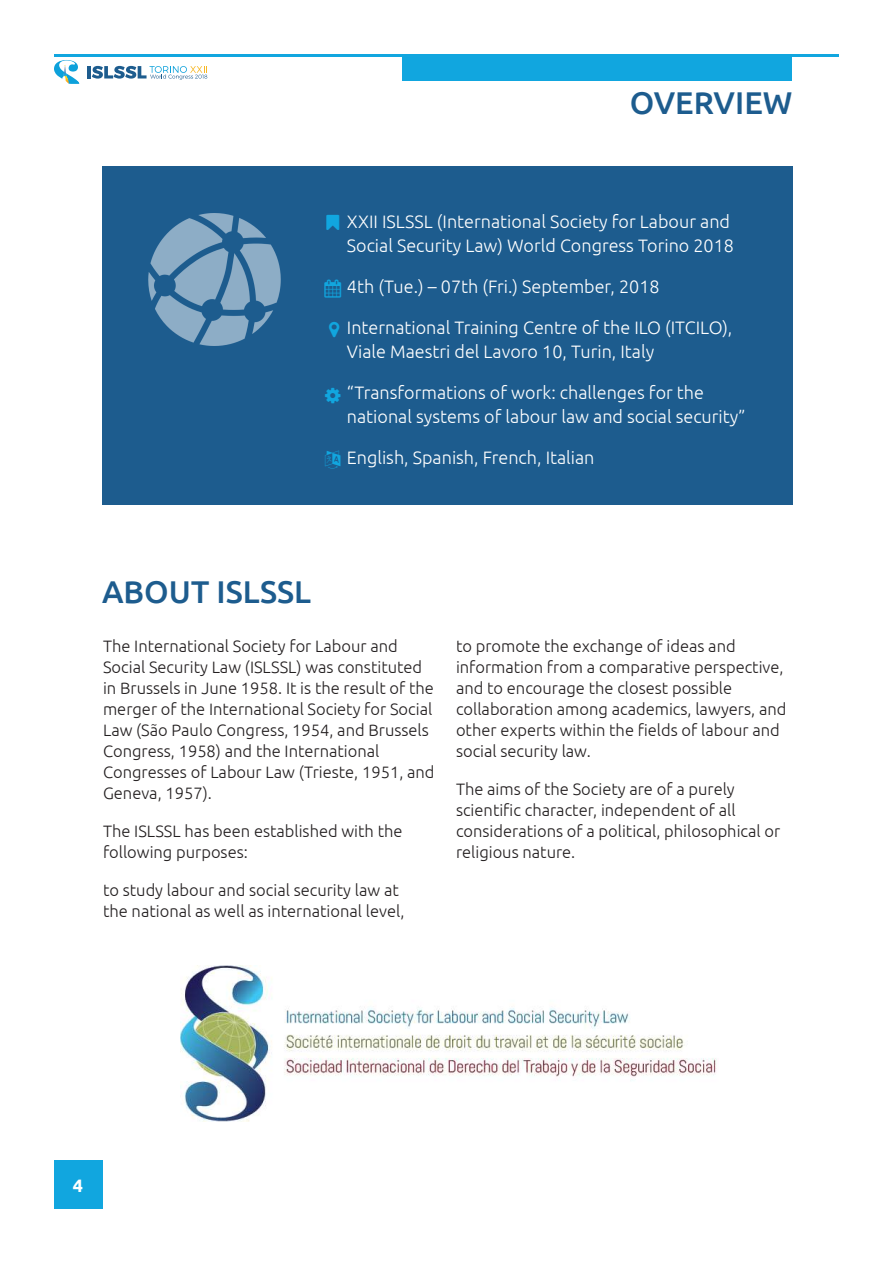
<style>
.page{position:relative;width:893px;height:1263px;background:#fff}
.page>*{position:absolute;margin:0;border:0;box-sizing:border-box;transform-origin:0 0}
.t1{font:500 31.5px "Ubuntu";color:#1d5c8e}
.t2{font:300 18px/24px "Ubuntu";color:#fff}
.t3{font:700 18px "Ubuntu";color:#fff}
.t4{font:300 16.5px/21px "Ubuntu";color:#231f20}
</style>
<div class="page">
<div style="left:54px;top:1161px;width:48px;height:48px;background:#11a6df"></div>
<div style="left:403px;top:54px;width:389px;height:26px;background:#11a6df"></div>
<hr style="left:54px;top:54px;width:785px;height:2px;background:#11a6df">
<hr style="left:87px;top:66px;width:4px;height:12px;background:#1d5c8e">
<svg style="left:92px;top:66px;width:116px;height:14px"></svg>
<svg style="left:54px;top:60px;width:25px;height:24px"></svg>
<img style="left:64px;top:66px;width:5px;height:18px">
<div style="left:102px;top:166px;width:690px;height:338px;background:#1d5c8e"></div>
<img style="left:149px;top:214px;width:132px;height:131px">
<img style="left:181px;top:966px;width:536px;height:155px">
<h1 class="t1" style="left:630px;top:83px;width:164px">OVERVIEW</h1>
<p class="t2" style="left:347px;top:209px;width:389px">XXII ISLSSL (International Society for Labour and<br>Social Security Law) World Congress Torino 2018</p>
<p class="t2" style="left:347px;top:274px;width:314px">4th (Tue.) – 07th (Fri.) September, 2018</p>
<p class="t2" style="left:347px;top:315px;width:387px">International Training Centre of the ILO (ITCILO),<br>Viale Maestri del Lavoro 10, Turin, Italy</p>
<p class="t2" style="left:347px;top:380px;width:400px">“Transformations of work: challenges for the national systems of labour law and social security”</p>
<p class="t2" style="left:347px;top:445px;width:249px">English, Spanish, French, Italian</p>
<h1 class="t1" style="left:102px;top:571px;width:210px">ABOUT ISLSSL</h1>
<p class="t4" style="left:103px;top:635px;width:333px">The International Society for Labour and Social Security Law (ISLSSL) was constituted in Brussels in June 1958. It is the result of the merger of the International Society for Social Law (São Paulo Congress, 1954, and Brussels Congress, 1958) and the International Congresses of Labour Law (Trieste, 1951, and Geneva, 1957).</p>
<p class="t4" style="left:103px;top:820px;width:301px">The ISLSSL has been established with the following purposes:</p>
<p class="t4" style="left:103px;top:879px;width:303px">to study labour and social security law at the national as well as international level,</p>
<p class="t4" style="left:456px;top:635px;width:332px">to promote the exchange of ideas and information from a comparative perspective, and to encourage the closest possible collaboration among academics, lawyers, and other experts within the fields of labour and social security law.</p>
<p class="t4" style="left:456px;top:778px;width:326px">The aims of the Society are of a purely scientific character, independent of all considerations of a political, philosophical or religious nature.</p>
<p class="t3" style="left:73px;top:1174px;width:12px">4</p>
</div>
